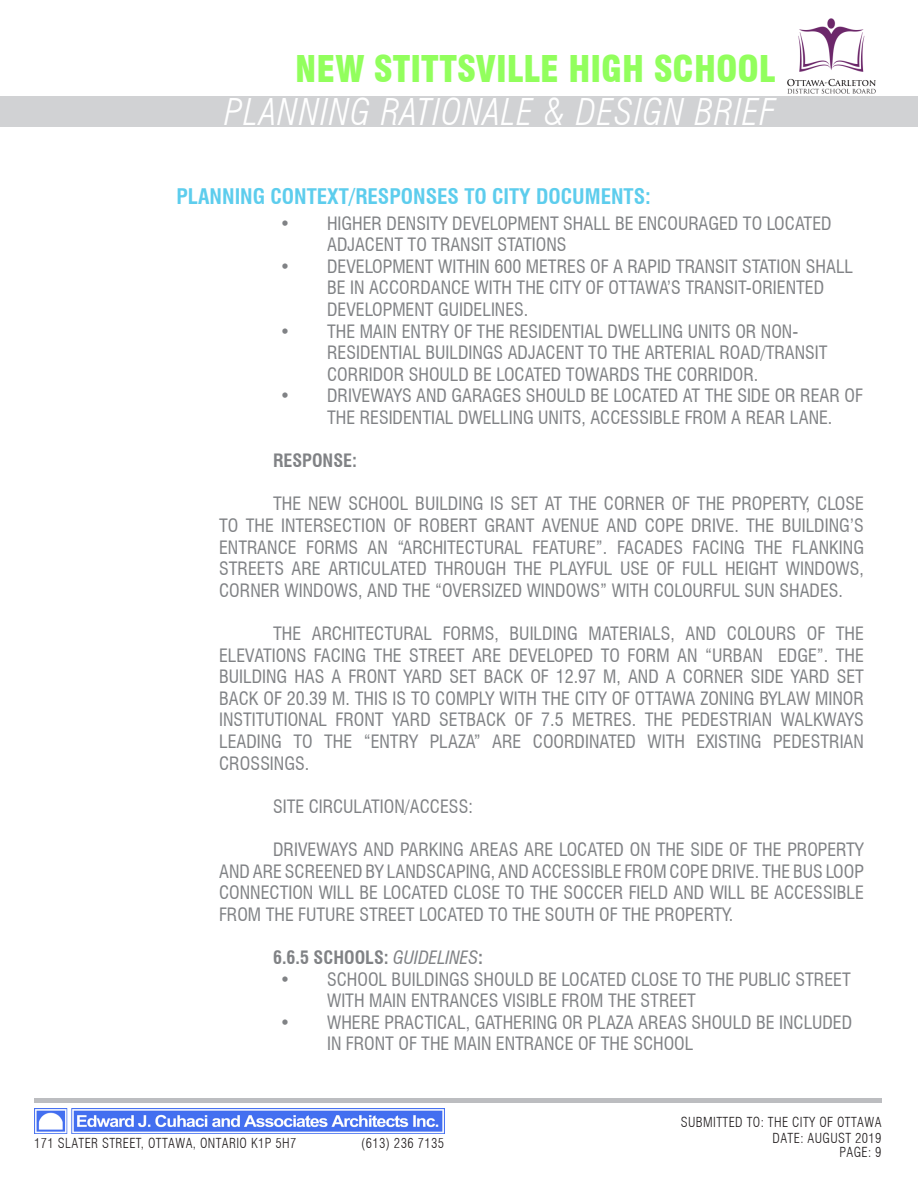
<style>
.page{position:relative;width:918px;height:1188px;background:#fff}
.page>*{position:absolute;margin:0;border:0;box-sizing:border-box;transform-origin:0 0}
.t1{font:italic 300 condensed 36px "Swiss 721 BT";letter-spacing:.03em;color:#fff}
.t2{font:900 condensed 36px "Swiss 721 BT";color:#92ff5d}
.t3{font:700 condensed 21px "Swiss 721 BT";color:#5dcded}
.t4{font:condensed 18px/21.6px "Swiss 721 BT";color:#808285}
.t5{font:700 condensed 18px "Swiss 721 BT";color:#808285}
.t6{font:300 condensed 13.5px/16.2px "Swiss 721 BT";letter-spacing:.03em;color:#231f20;text-align:right}
.s1{font-weight:400;font-style:italic}
</style>
<div class="page">
<hr style="left:34px;top:1098px;width:848px;height:4px;background:#bcbdc0">
<div style="left:0;top:96px;width:918px;height:31px;background:#d1d2d4"></div>
<img style="left:787px;top:18px;width:89px;height:76px">
<img style="left:34px;top:1108px;width:410px;height:26px">
<h1 class="t2" style="left:295px;top:49px;width:482px">NEW STITTSVILLE HIGH SCHOOL</h1>
<h1 class="t1" style="left:224px;top:92px;width:553px">PLANNING RATIONALE &amp; DESIGN BRIEF</h1>
<p class="t3" style="left:176px;top:188px;width:476px">PLANNING CONTEXT/RESPONSES TO CITY DOCUMENTS:</p>
<p class="t4" style="left:327px;top:212px;width:506px;text-indent:-47px">• HIGHER DENSITY DEVELOPMENT SHALL BE ENCOURAGED TO LOCATED<br>ADJACENT TO TRANSIT STATIONS</p>
<p class="t4" style="left:327px;top:256px;width:528px;text-indent:-47px">• DEVELOPMENT WITHIN 600 METRES OF A RAPID TRANSIT STATION SHALL<br>BE IN ACCORDANCE WITH THE CITY OF OTTAWA’S TRANSIT-ORIENTED<br>DEVELOPMENT GUIDELINES.</p>
<p class="t4" style="left:327px;top:320px;width:502px;text-indent:-47px">• THE MAIN ENTRY OF THE RESIDENTIAL DWELLING UNITS OR NON-<br>RESIDENTIAL BUILDINGS ADJACENT TO THE ARTERIAL ROAD/TRANSIT<br>CORRIDOR SHOULD BE LOCATED TOWARDS THE CORRIDOR.</p>
<p class="t4" style="left:327px;top:385px;width:537px;text-indent:-47px">• DRIVEWAYS AND GARAGES SHOULD BE LOCATED AT THE SIDE OR REAR OF<br>THE RESIDENTIAL DWELLING UNITS, ACCESSIBLE FROM A REAR LANE.</p>
<p class="t5" style="left:273px;top:453px;width:85px">RESPONSE:</p>
<p class="t4" style="left:219px;top:495px;width:646px;text-align:justify;text-indent:54px">THE NEW SCHOOL BUILDING IS SET AT THE CORNER OF THE PROPERTY, CLOSE TO THE INTERSECTION OF ROBERT GRANT AVENUE AND COPE DRIVE. THE BUILDING’S ENTRANCE FORMS AN “ARCHITECTURAL FEATURE”. FACADES FACING THE FLANKING STREETS ARE ARTICULATED THROUGH THE PLAYFUL USE OF FULL HEIGHT WINDOWS, CORNER WINDOWS, AND THE “OVERSIZED WINDOWS” WITH COLOURFUL SUN SHADES.</p>
<p class="t4" style="left:219px;top:624px;width:646px;text-align:justify;text-indent:54px">THE ARCHITECTURAL FORMS, BUILDING MATERIALS, AND COLOURS OF THE ELEVATIONS FACING THE STREET ARE DEVELOPED TO FORM AN “URBAN EDGE”. THE BUILDING HAS A FRONT YARD SET BACK OF 12.97 M, AND A CORNER SIDE YARD SET BACK OF 20.39 M. THIS IS TO COMPLY WITH THE CITY OF OTTAWA ZONING BYLAW MINOR INSTITUTIONAL FRONT YARD SETBACK OF 7.5 METRES. THE PEDESTRIAN WALKWAYS LEADING TO THE “ENTRY PLAZA” ARE COORDINATED WITH EXISTING PEDESTRIAN CROSSINGS.</p>
<p class="t4" style="left:273px;top:797px;width:201px">SITE CIRCULATION/ACCESS:</p>
<p class="t4" style="left:219px;top:840px;width:646px;text-align:justify;text-indent:54px">DRIVEWAYS AND PARKING AREAS ARE LOCATED ON THE SIDE OF THE PROPERTY AND ARE SCREENED BY LANDSCAPING, AND ACCESSIBLE FROM COPE DRIVE. THE BUS LOOP CONNECTION WILL BE LOCATED CLOSE TO THE SOCCER FIELD AND WILL BE ACCESSIBLE FROM THE FUTURE STREET LOCATED TO THE SOUTH OF THE PROPERTY.</p>
<p class="t5" style="left:273px;top:950px;width:212px">6.6.5 SCHOOLS: <span class="s1">GUIDELINES</span>:</p>
<p class="t4" style="left:327px;top:968px;width:525px;text-indent:-47px">• SCHOOL BUILDINGS SHOULD BE LOCATED CLOSE TO THE PUBLIC STREET<br>WITH MAIN ENTRANCES VISIBLE FROM THE STREET</p>
<p class="t4" style="left:327px;top:1012px;width:527px;text-indent:-47px">• WHERE PRACTICAL, GATHERING OR PLAZA AREAS SHOULD BE INCLUDED<br>IN FRONT OF THE MAIN ENTRANCE OF THE SCHOOL</p>
<p class="t6" style="left:34px;top:1136px;width:264px">171 SLATER STREET, OTTAWA, ONTARIO K1P 5H7</p>
<p class="t6" style="left:361px;top:1136px;width:84px">(613) 236 7135</p>
<p class="t6" style="left:681px;top:1115px;width:202px">SUBMITTED TO: THE CITY OF OTTAWA<br>DATE: AUGUST 2019</p>
<p class="t6" style="left:839px;top:1145px;width:44px">PAGE: 9</p>
</div>
